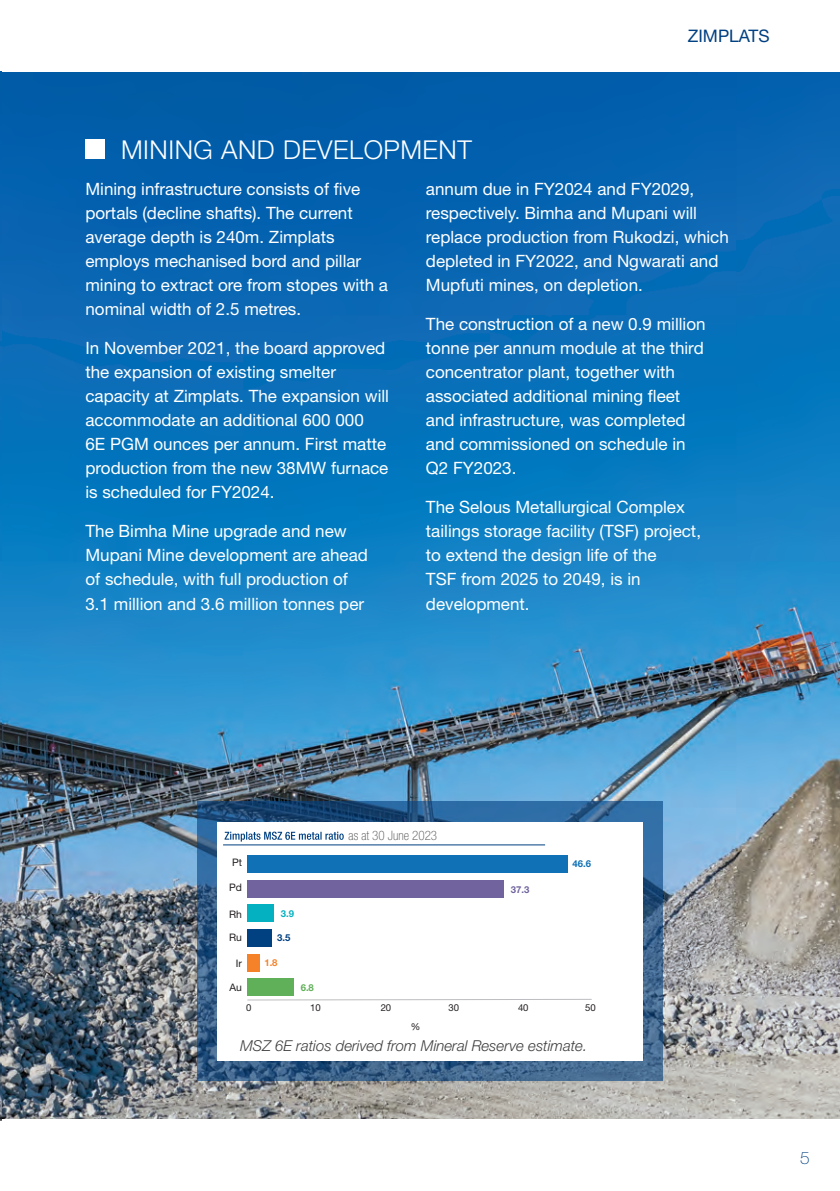
<style>
.page{position:relative;width:840px;height:1191px;background:#fff}
.page>*{position:absolute;margin:0;border:0;box-sizing:border-box;transform-origin:0 0}
.t1{font:300 26px "Helvetica Neue LT Std";letter-spacing:.02em;color:#fff}
.t2{font:17.2px "Helvetica Neue LT Std";color:#014081}
.t3{font:100 17.2px "Helvetica Neue LT Std";color:#014081}
.t4{font:17px/24px "Helvetica Neue LT Std";color:#fff}
.t5{font:italic 300 15px "Helvetica Neue LT Std";color:#3e3e3f}
.t6{font:100 condensed 13px "Helvetica Neue LT Std";color:#4b4c4d}
.t7{font:10.4px "Helvetica Neue LT Std";color:#231f20}
.t8{font:9.6px "Helvetica Neue LT Std";color:#231f20}
.t9{font:700 9.6px "Helvetica Neue LT Std";color:#1071b7}
.t10{font:700 9.6px "Helvetica Neue LT Std";color:#70639e}
.t11{font:700 9.6px "Helvetica Neue LT Std";color:#03b1c1}
.t12{font:700 9.6px "Helvetica Neue LT Std";color:#014081}
.t13{font:700 9.6px "Helvetica Neue LT Std";color:#f58229}
.t14{font:700 9.6px "Helvetica Neue LT Std";color:#60b059}
</style>
<div class="page">
<img style="left:0;top:72px;width:839px;height:1048px">
<div style="left:85px;top:139px;width:20px;height:20px;background:#fff"></div>
<svg style="left:197px;top:802px;width:465px;height:279px;background:#36628d"></svg>
<div style="left:217px;top:822px;width:425px;height:238px;background:#fff"></div>
<hr style="left:223px;top:844px;width:321px;height:1px;background:#014081">
<svg style="left:224px;top:831px;width:119px;height:10px"></svg>
<div style="left:247px;top:855px;width:321px;height:18px;background:#1071b7"></div>
<div style="left:247px;top:880px;width:257px;height:17px;background:#70639e"></div>
<div style="left:247px;top:904px;width:27px;height:18px;background:#03b1c1"></div>
<div style="left:247px;top:929px;width:24px;height:18px;background:#014081"></div>
<div style="left:247px;top:953px;width:13px;height:18px;background:#f58229"></div>
<div style="left:247px;top:978px;width:47px;height:18px;background:#60b059"></div>
<svg style="left:247px;top:999px;width:345px;height:1px"></svg>
<p class="t2" style="left:687px;top:26px;width:83px">ZIMPLATS</p>
<h1 class="t1" style="left:121px;top:133px;width:352px">MINING AND DEVELOPMENT</h1>
<p class="t4" style="left:85px;top:176px;width:304px">Mining infrastructure consists of five portals (decline shafts). The current average depth is 240m. Zimplats employs mechanised bord and pillar mining to extract ore from stopes with a nominal width of 2.5 metres.</p>
<p class="t4" style="left:85px;top:336px;width:305px">In November 2021, the board approved the expansion of existing smelter capacity at Zimplats. The expansion will accommodate an additional 600 000<br>6E PGM ounces per annum. First matte production from the new 38MW furnace is scheduled for FY2024.</p>
<p class="t4" style="left:85px;top:519px;width:284px">The Bimha Mine upgrade and new Mupani Mine development are ahead of schedule, with full production of 3.1 million and 3.6 million tonnes per</p>
<p class="t4" style="left:425px;top:176px;width:304px">annum due in FY2024 and FY2029, respectively. Bimha and Mupani will replace production from Rukodzi, which depleted in FY2022, and Ngwarati and Mupfuti mines, on depletion.</p>
<p class="t4" style="left:425px;top:312px;width:281px">The construction of a new 0.9 million tonne per annum module at the third concentrator plant, together with associated additional mining fleet and infrastructure, was completed and commissioned on schedule in<br>Q2 FY2023.</p>
<p class="t4" style="left:425px;top:495px;width:276px">The Selous Metallurgical Complex tailings storage facility (TSF) project, to extend the design life of the<br>TSF from 2025 to 2049, is in development.</p>
<p class="t7" style="left:232px;top:856px;width:11px">Pt</p>
<p class="t7" style="left:229px;top:881px;width:14px">Pd</p>
<p class="t7" style="left:229px;top:907px;width:14px">Rh</p>
<p class="t7" style="left:229px;top:931px;width:14px">Ru</p>
<p class="t7" style="left:236px;top:957px;width:8px">Ir</p>
<p class="t7" style="left:229px;top:981px;width:14px">Au</p>
<p class="t11" style="left:281px;top:908px;width:15px">3.9</p>
<p class="t12" style="left:277px;top:932px;width:15px">3.5</p>
<p class="t13" style="left:264px;top:956px;width:15px">1.8</p>
<p class="t14" style="left:300px;top:981px;width:15px">6.8</p>
<p class="t6" style="left:348px;top:827px;width:90px">as at 30 June 2023</p>
<p class="t10" style="left:510px;top:883px;width:20px">37.3</p>
<p class="t9" style="left:572px;top:858px;width:20px">46.6</p>
<p class="t8" style="left:246px;top:1001px;width:7px">0</p>
<p class="t8" style="left:310px;top:1001px;width:12px">10</p>
<p class="t8" style="left:380px;top:1001px;width:12px">20</p>
<p class="t8" style="left:448px;top:1001px;width:12px">30</p>
<p class="t8" style="left:517px;top:1001px;width:12px">40</p>
<p class="t8" style="left:585px;top:1001px;width:12px">50</p>
<p class="t8" style="left:410px;top:1020px;width:11px">%</p>
<p class="t5" style="left:240px;top:1037px;width:348px">MSZ 6E ratios derived from Mineral Reserve estimate.</p>
<p class="t3" style="left:799px;top:1147px;width:11px">5</p>
</div>
